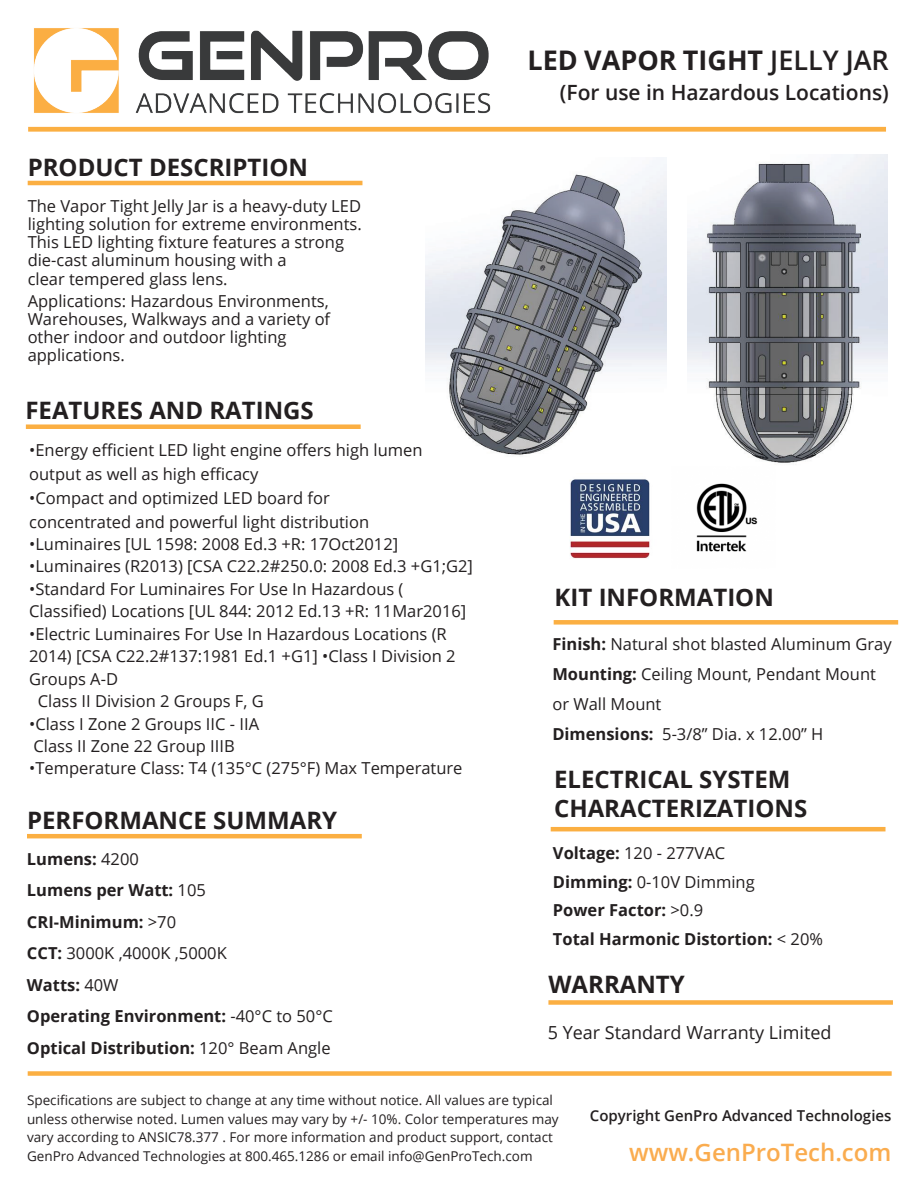
<style>
.page{position:relative;width:918px;height:1188px;background:#fff}
.page>*{position:absolute;margin:0;border:0;box-sizing:border-box;transform-origin:0 0}
.t1{font:700 27px "Open Sans";color:#231f20}
.t2{font:700 24px/28.8px "Open Sans";color:#231f20}
.t3{font:600 24px "Open Sans";color:#faac4f}
.t4{font:600 21px "Open Sans";color:#231f20}
.t5{font:18px "Open Sans";color:#231f20}
.t6{font:16.5px/18.3px "Open Sans";color:#231f20}
.t7{font:700 16.5px/31.5px "Open Sans";color:#231f20}
.t8{font:600 15px "Open Sans";color:#231f20}
.t9{font:13.5px/18.3px "Open Sans";color:#231f20}
.s1{font-weight:600}
.s2{font-weight:400}
.s3{font-weight:700}
</style>
<div class="page">
<img style="left:34px;top:28px;width:457px;height:86px">
<div style="left:28px;top:127px;width:858px;height:5px;background:#fbaf42"></div>
<div style="left:28px;top:1071px;width:864px;height:5px;background:#fbaf42"></div>
<hr style="left:28px;top:181px;width:334px;height:4px;background:#fbaf42">
<div style="left:26px;top:424px;width:335px;height:5px;background:#fbaf42"></div>
<hr style="left:27px;top:834px;width:335px;height:4px;background:#fbaf42">
<div style="left:554px;top:620px;width:344px;height:5px;background:#fbaf42"></div>
<hr style="left:551px;top:827px;width:335px;height:4px;background:#fbaf42">
<div style="left:548px;top:1000px;width:345px;height:5px;background:#fbaf42"></div>
<img style="left:425px;top:164px;width:241px;height:291px">
<img style="left:688px;top:155px;width:200px;height:308px">
<img style="left:570px;top:479px;width:80px;height:80px">
<img style="left:696px;top:483px;width:62px;height:69px">
<h1 class="t1" style="left:528px;top:41px;width:363px">LED VAPOR TIGHT <span class="s1">JELLY JAR</span></h1>
<h2 class="t2" style="left:28px;top:152px;width:282px">PRODUCT DESCRIPTION</h2>
<p class="t6" style="left:28px;top:196px;width:336px">The Vapor Tight Jelly Jar is a heavy-duty LED lighting solution for extreme environments.<br>This LED lighting fixture features a strong die-cast aluminum housing with a<br>clear tempered glass lens.</p>
<p class="t6" style="left:28px;top:292px;width:304px">Applications: Hazardous Environments,<br>Warehouses, Walkways and a variety of other indoor and outdoor lighting applications.</p>
<h2 class="t2" style="left:25px;top:395px;width:290px">FEATURES AND RATINGS</h2>
<p class="t6" style="left:29px;top:437px;width:395px;line-height:24px">•Energy efficient LED light engine offers high lumen output as well as high efficacy</p>
<p class="t6" style="left:29px;top:485px;width:342px;line-height:24px">•Compact and optimized LED board for concentrated and powerful light distribution</p>
<p class="t6" style="left:29px;top:534px;width:371px">•Luminaires [UL 1598: 2008 Ed.3 +R: 17Oct2012]</p>
<p class="t6" style="left:29px;top:557px;width:445px">•Luminaires (R2013) [CSA C22.2#250.0: 2008 Ed.3 +G1;G2]</p>
<p class="t6" style="left:29px;top:577px;width:439px;line-height:22.5px">•Standard For Luminaires For Use In Hazardous (<br>Classified) Locations [UL 844: 2012 Ed.13 +R: 11Mar2016]</p>
<p class="t6" style="left:29px;top:624px;width:419px">•Electric Luminaires For Use In Hazardous Locations (R</p>
<p class="t6" style="left:29px;top:647px;width:428px">2014) [CSA C22.2#137:1981 Ed.1 +G1] •Class I Division 2</p>
<p class="t6" style="left:29px;top:669px;width:90px">Groups A-D</p>
<p class="t6" style="left:38px;top:692px;width:228px">Class II Division 2 Groups F, G</p>
<p class="t6" style="left:29px;top:712px;width:231px;line-height:22.5px">•Class I Zone 2 Groups IIC - IIA<br>Class II Zone 22 Group IIIB</p>
<p class="t6" style="left:29px;top:759px;width:435px">•Temperature Class: T4 (135°C (275°F) Max Temperature</p>
<h2 class="t2" style="left:27px;top:806px;width:312px">PERFORMANCE SUMMARY</h2>
<p class="t7" style="left:27px;top:842px;width:307px">Lumens: <span class="s2">4200<br></span>Lumens per Watt: <span class="s2">105<br></span>CRI-Minimum: <span class="s2">&gt;70<br></span>CCT: <span class="s2">3000K ,4000K ,5000K<br></span>Watts: <span class="s2">40W<br></span>Operating Environment: <span class="s2">-40°C to 50°C<br></span>Optical Distribution: <span class="s2">120° Beam Angle</span></p>
<p class="t4" style="left:560px;top:78px;width:331px">(For use in Hazardous Locations)</p>
<h2 class="t2" style="left:555px;top:582px;width:221px">KIT INFORMATION</h2>
<p class="t6" style="left:552px;top:629px;width:341px;line-height:30px"><span class="s3">Finish:</span> Natural shot blasted Aluminum Gray<br><span class="s3">Mounting:</span> Ceiling Mount, Pendant Mount or Wall Mount<br><span class="s3">Dimensions:</span> 5-3/8” Dia. x 12.00” H</p>
<h2 class="t2" style="left:554px;top:765px;width:255px">ELECTRICAL SYSTEM<br>CHARACTERIZATIONS</h2>
<p class="t7" style="left:553px;top:838px;width:272px;line-height:28.5px">Voltage: <span class="s2">120 - 277VAC<br></span>Dimming: <span class="s2">0-10V Dimming<br></span>Power Factor: <span class="s2">&gt;0.9<br></span>Total Harmonic Distortion: <span class="s2">&lt; 20%</span></p>
<h2 class="t2" style="left:548px;top:969px;width:138px">WARRANTY</h2>
<p class="t5" style="left:548px;top:1020px;width:285px">5 Year Standard Warranty Limited</p>
<p class="t9" style="left:27px;top:1091px;width:533px">Specifications are subject to change at any time without notice. All values are typical unless otherwise noted. Lumen values may vary by +/- 10%. Color temperatures may vary according to ANSIC78.377 . For more information and product support, contact GenPro Advanced Technologies at 800.465.1286 or email info@GenProTech.com</p>
<p class="t8" style="left:590px;top:1105px;width:303px">Copyright GenPro Advanced Technologies</p>
<h2 class="t3" style="left:629px;top:1136px;width:264px">www.GenProTech.com</h2>
</div>
